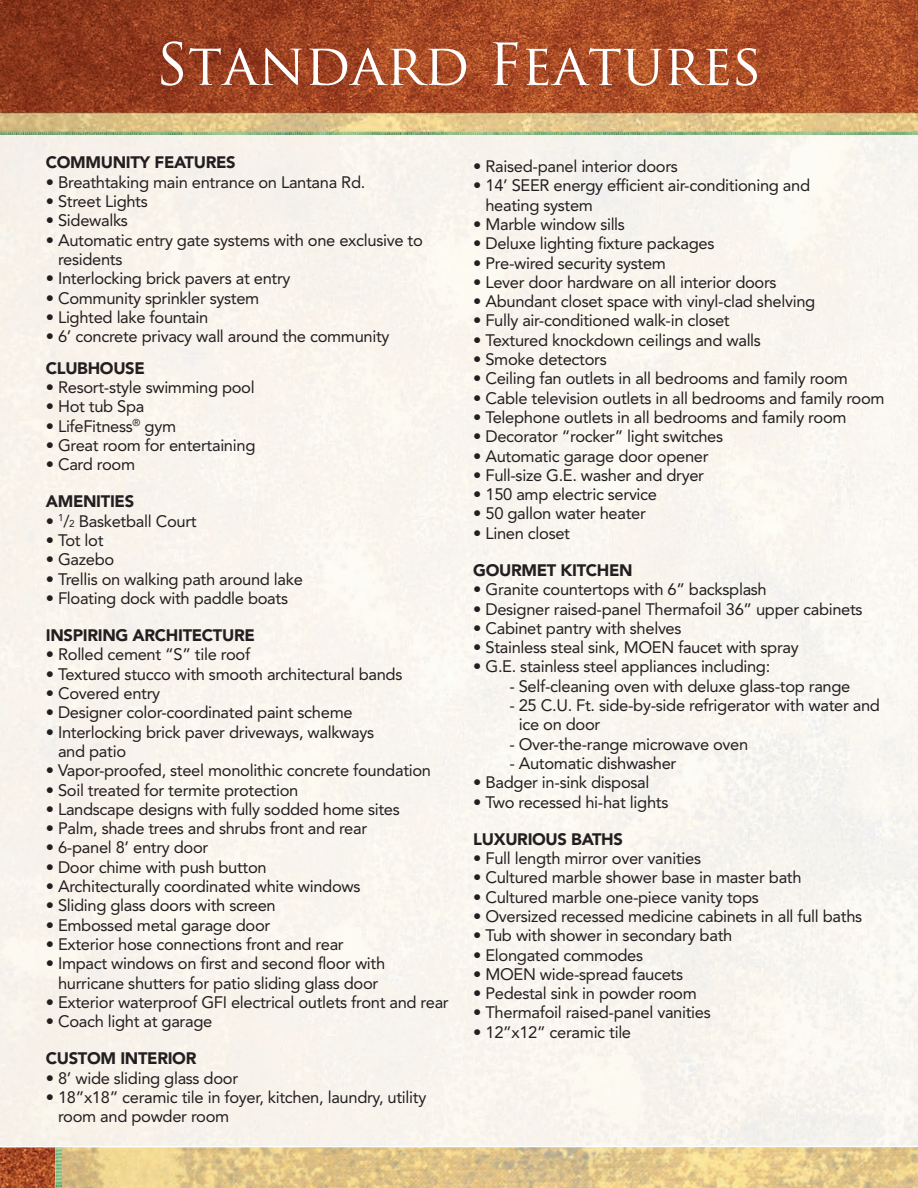
<style>
.page{position:relative;width:918px;height:1188px;background:#fff}
.page>*{position:absolute;margin:0;border:0;box-sizing:border-box;transform-origin:0 0}
.t1{font:56.55px "Trajan Pro";color:#fff}
.copy_features{font:16.5px/19.4px "Avenir LT Std";letter-spacing:-.02em;color:#231f20}
.headcopy{font:900 16.5px "Avenir LT Std";letter-spacing:-.02em;color:#231f20}
.s1{font-size:9.9px}
</style>
<div class="page">
<img style="left:0;top:0;width:918px;height:135px">
<img style="left:0;top:1148px;width:918px;height:40px">
<p class="t1" style="left:156px;top:28px;width:608px">Standard Features</p>
<p class="headcopy" style="left:46px;top:153px;width:191px">COMMUNITY FEATURES</p>
<p class="copy_features" style="left:46px;top:172px;width:321px">• Breathtaking main entrance on Lantana Rd.</p>
<p class="copy_features" style="left:46px;top:192px;width:104px">• Street Lights</p>
<p class="copy_features" style="left:46px;top:211px;width:84px">• Sidewalks</p>
<p class="copy_features" style="left:58px;top:230px;width:366px;text-indent:-12px">• Automatic entry gate systems with one exclusive to residents</p>
<p class="copy_features" style="left:46px;top:269px;width:246px">• Interlocking brick pavers at entry</p>
<p class="copy_features" style="left:46px;top:288px;width:215px">• Community sprinkler system</p>
<p class="copy_features" style="left:46px;top:308px;width:164px">• Lighted lake fountain</p>
<p class="copy_features" style="left:46px;top:327px;width:345px">• 6’ concrete privacy wall around the community</p>
<p class="headcopy" style="left:46px;top:358px;width:101px">CLUBHOUSE</p>
<p class="copy_features" style="left:46px;top:378px;width:210px">• Resort-style swimming pool</p>
<p class="copy_features" style="left:46px;top:397px;width:100px">• Hot tub Spa</p>
<p class="copy_features" style="left:46px;top:416px;width:132px">• LifeFitness<sup>®</sup> gym</p>
<p class="copy_features" style="left:46px;top:436px;width:211px">• Great room for entertaining</p>
<p class="copy_features" style="left:46px;top:455px;width:91px">• Card room</p>
<p class="headcopy" style="left:46px;top:492px;width:90px">AMENITIES</p>
<p class="copy_features" style="left:46px;top:512px;width:152px">• <sup>1</sup>/<span class="s1">2</span> Basketball Court</p>
<p class="copy_features" style="left:46px;top:531px;width:59px">• Tot lot</p>
<p class="copy_features" style="left:46px;top:550px;width:70px">• Gazebo</p>
<p class="copy_features" style="left:46px;top:569px;width:259px">• Trellis on walking path around lake</p>
<p class="copy_features" style="left:46px;top:589px;width:244px">• Floating dock with paddle boats</p>
<p class="headcopy" style="left:46px;top:625px;width:211px">INSPIRING ARCHITECTURE</p>
<p class="copy_features" style="left:46px;top:645px;width:206px">• Rolled cement “S” tile roof</p>
<p class="copy_features" style="left:46px;top:665px;width:358px">• Textured stucco with smooth architectural bands</p>
<p class="copy_features" style="left:46px;top:684px;width:116px">• Covered entry</p>
<p class="copy_features" style="left:46px;top:703px;width:308px">• Designer color-coordinated paint scheme</p>
<p class="copy_features" style="left:58px;top:722px;width:318px;text-indent:-12px">• Interlocking brick paver driveways, walkways and patio</p>
<p class="copy_features" style="left:46px;top:761px;width:387px">• Vapor-proofed, steel monolithic concrete foundation</p>
<p class="copy_features" style="left:46px;top:780px;width:254px">• Soil treated for termite protection</p>
<p class="copy_features" style="left:46px;top:800px;width:356px">• Landscape designs with fully sodded home sites</p>
<p class="copy_features" style="left:46px;top:819px;width:323px">• Palm, shade trees and shrubs front and rear</p>
<p class="copy_features" style="left:46px;top:838px;width:164px">• 6-panel 8’ entry door</p>
<p class="copy_features" style="left:46px;top:857px;width:222px">• Door chime with push button</p>
<p class="copy_features" style="left:46px;top:877px;width:316px">• Architecturally coordinated white windows</p>
<p class="copy_features" style="left:46px;top:896px;width:231px">• Sliding glass doors with screen</p>
<p class="copy_features" style="left:46px;top:915px;width:226px">• Embossed metal garage door</p>
<p class="copy_features" style="left:46px;top:935px;width:299px">• Exterior hose connections front and rear</p>
<p class="copy_features" style="left:46px;top:954px;width:341px;text-align:center">• Impact windows on first and second floor with hurricane shutters for patio sliding glass door</p>
<p class="copy_features" style="left:46px;top:993px;width:404px">• Exterior waterproof GFI electrical outlets front and rear</p>
<p class="copy_features" style="left:46px;top:1012px;width:168px">• Coach light at garage</p>
<p class="headcopy" style="left:46px;top:1049px;width:152px">CUSTOM INTERIOR</p>
<p class="copy_features" style="left:46px;top:1068px;width:194px">• 8’ wide sliding glass door</p>
<p class="copy_features" style="left:58px;top:1088px;width:370px;text-indent:-12px">• 18”x18” ceramic tile in foyer, kitchen, laundry, utility room and powder room</p>
<p class="copy_features" style="left:473px;top:157px;width:206px">• Raised-panel interior doors</p>
<p class="copy_features" style="left:485px;top:176px;width:326px;text-indent:-12px">• 14’ SEER energy efficient air-conditioning and heating system</p>
<p class="copy_features" style="left:473px;top:215px;width:153px">• Marble window sills</p>
<p class="copy_features" style="left:473px;top:234px;width:243px">• Deluxe lighting fixture packages</p>
<p class="copy_features" style="left:473px;top:253px;width:194px">• Pre-wired security system</p>
<p class="copy_features" style="left:473px;top:273px;width:305px">• Lever door hardware on all interior doors</p>
<p class="copy_features" style="left:473px;top:292px;width:344px">• Abundant closet space with vinyl-clad shelving</p>
<p class="copy_features" style="left:473px;top:311px;width:258px">• Fully air-conditioned walk-in closet</p>
<p class="copy_features" style="left:473px;top:331px;width:289px">• Textured knockdown ceilings and walls</p>
<p class="copy_features" style="left:473px;top:350px;width:135px">• Smoke detectors</p>
<p class="copy_features" style="left:473px;top:369px;width:376px">• Ceiling fan outlets in all bedrooms and family room</p>
<p class="copy_features" style="left:473px;top:388px;width:413px">• Cable television outlets in all bedrooms and family room</p>
<p class="copy_features" style="left:473px;top:408px;width:375px">• Telephone outlets in all bedrooms and family room</p>
<p class="copy_features" style="left:473px;top:427px;width:251px">• Decorator “rocker” light switches</p>
<p class="copy_features" style="left:473px;top:446px;width:237px">• Automatic garage door opener</p>
<p class="copy_features" style="left:473px;top:466px;width:232px">• Full-size G.E. washer and dryer</p>
<p class="copy_features" style="left:473px;top:485px;width:185px">• 150 amp electric service</p>
<p class="copy_features" style="left:473px;top:504px;width:174px">• 50 gallon water heater</p>
<p class="copy_features" style="left:473px;top:524px;width:98px">• Linen closet</p>
<p class="headcopy" style="left:473px;top:560px;width:161px">GOURMET KITCHEN</p>
<p class="copy_features" style="left:473px;top:580px;width:295px">• Granite countertops with 6” backsplash</p>
<p class="copy_features" style="left:473px;top:599px;width:391px">• Designer raised-panel Thermafoil 36” upper cabinets</p>
<p class="copy_features" style="left:473px;top:619px;width:210px">• Cabinet pantry with shelves</p>
<p class="copy_features" style="left:473px;top:638px;width:327px">• Stainless steal sink, MOEN faucet with spray</p>
<p class="copy_features" style="left:473px;top:657px;width:299px">• G.E. stainless steel appliances including:</p>
<p class="copy_features" style="left:509px;top:676px;width:343px">- Self-cleaning oven with deluxe glass-top range</p>
<p class="copy_features" style="left:519px;top:696px;width:363px;text-indent:-9px">- 25 C.U. Ft. side-by-side refrigerator with water and ice on door</p>
<p class="copy_features" style="left:509px;top:734px;width:241px">- Over-the-range microwave oven</p>
<p class="copy_features" style="left:509px;top:754px;width:169px">- Automatic dishwasher</p>
<p class="copy_features" style="left:473px;top:773px;width:178px">• Badger in-sink disposal</p>
<p class="copy_features" style="left:473px;top:792px;width:197px">• Two recessed hi-hat lights</p>
<p class="headcopy" style="left:473px;top:829px;width:151px">LUXURIOUS BATHS</p>
<p class="copy_features" style="left:473px;top:849px;width:229px">• Full length mirror over vanities</p>
<p class="copy_features" style="left:473px;top:868px;width:330px">• Cultured marble shower base in master bath</p>
<p class="copy_features" style="left:473px;top:887px;width:287px">• Cultured marble one-piece vanity tops</p>
<p class="copy_features" style="left:473px;top:907px;width:391px">• Oversized recessed medicine cabinets in all full baths</p>
<p class="copy_features" style="left:473px;top:926px;width:261px">• Tub with shower in secondary bath</p>
<p class="copy_features" style="left:473px;top:945px;width:171px">• Elongated commodes</p>
<p class="copy_features" style="left:473px;top:965px;width:211px">• MOEN wide-spread faucets</p>
<p class="copy_features" style="left:473px;top:984px;width:225px">• Pedestal sink in powder room</p>
<p class="copy_features" style="left:473px;top:1003px;width:239px">• Thermafoil raised-panel vanities</p>
<p class="copy_features" style="left:473px;top:1022px;width:159px">• 12”x12” ceramic tile</p>
</div>
